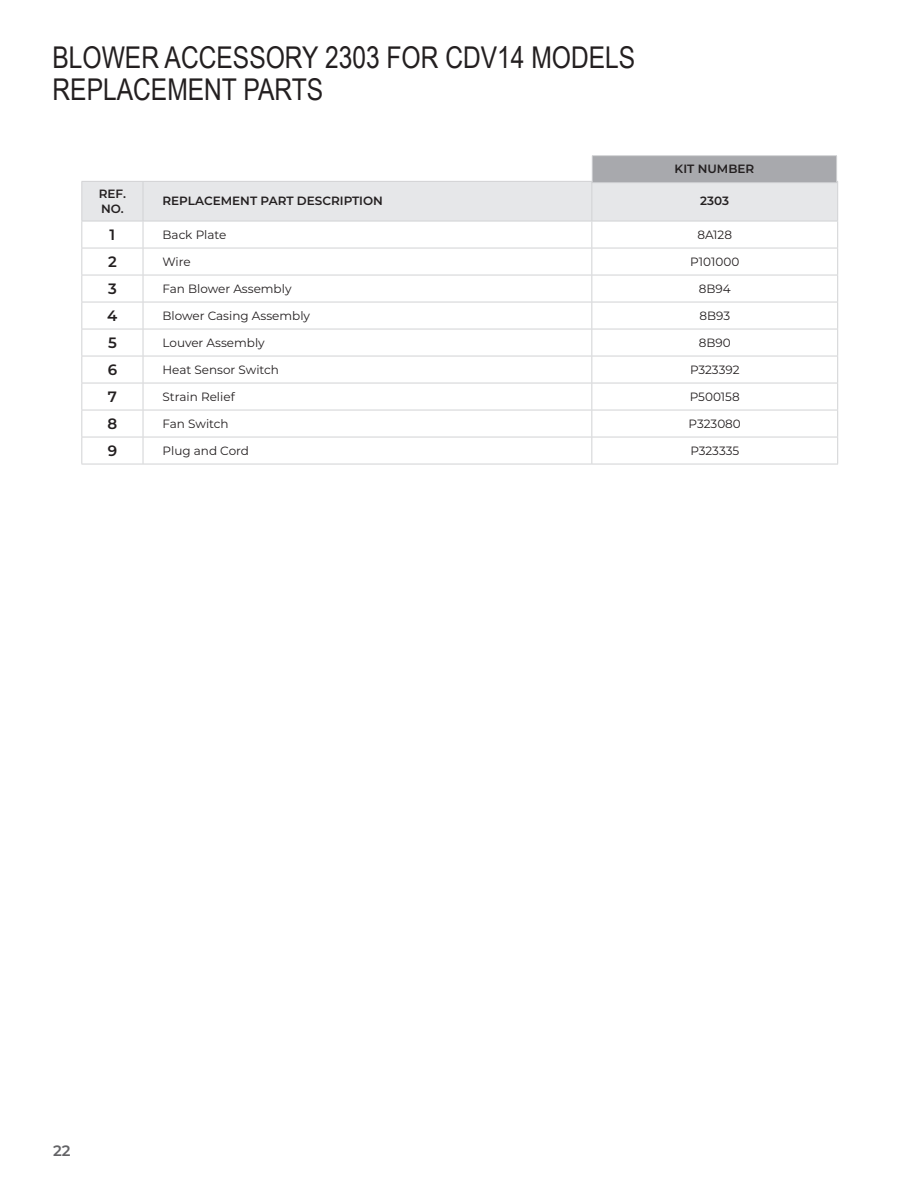
<style>
.page{position:relative;width:918px;height:1188px;background:#fff}
.page>*{position:absolute;margin:0;border:0;box-sizing:border-box;transform-origin:0 0}
.t1{font:30px/31.5px "Arial Narrow";color:#231f20}
.t2{font:600 15px "Montserrat";color:#231f20}
.t3{font:600 15px "Montserrat";color:#636366}
.t4{font:12px "Montserrat";color:#231f20}
.t5{font:600 12px/14.4px "Montserrat";color:#231f20}
</style>
<div class="page">
<hr style="left:81px;top:464px;width:62px;height:1px;background:#d1d2d4">
<hr style="left:143px;top:464px;width:449px;height:1px;background:#d1d2d4">
<hr style="left:592px;top:464px;width:246px;height:1px;background:#d1d2d4">
<hr style="left:592px;top:155px;width:245px;height:1px;background:#d1d2d4">
<svg style="left:81px;top:156px;width:757px;height:308px"></svg>
<hr style="left:592px;top:182px;width:245px;height:1px;background:#d1d2d4">
<h1 class="t1" style="left:52px;top:45px;width:584px">BLOWER ACCESSORY 2303 FOR CDV14 MODELS<br>REPLACEMENT PARTS</h1>
<p class="t5" style="left:675px;top:162px;width:81px">KIT NUMBER</p>
<p class="t5" style="left:99px;top:187px;width:29px">REF.<br>NO.</p>
<p class="t5" style="left:163px;top:194px;width:222px">REPLACEMENT PART DESCRIPTION</p>
<p class="t5" style="left:700px;top:194px;width:30px">2303</p>
<p class="t2" style="left:110px;top:226px;width:7px">1</p>
<p class="t4" style="left:163px;top:229px;width:65px">Back Plate</p>
<p class="t4" style="left:698px;top:229px;width:36px">8A128</p>
<p class="t2" style="left:108px;top:253px;width:10px">2</p>
<p class="t4" style="left:163px;top:256px;width:30px">Wire</p>
<p class="t4" style="left:690px;top:256px;width:51px">P101000</p>
<p class="t2" style="left:108px;top:280px;width:10px">3</p>
<p class="t4" style="left:163px;top:283px;width:131px">Fan Blower Assembly</p>
<p class="t4" style="left:699px;top:283px;width:33px">8B94</p>
<p class="t2" style="left:107px;top:307px;width:12px">4</p>
<p class="t4" style="left:163px;top:310px;width:149px">Blower Casing Assembly</p>
<p class="t4" style="left:699px;top:310px;width:32px">8B93</p>
<p class="t2" style="left:108px;top:334px;width:10px">5</p>
<p class="t4" style="left:163px;top:337px;width:104px">Louver Assembly</p>
<p class="t4" style="left:699px;top:337px;width:33px">8B90</p>
<p class="t2" style="left:108px;top:361px;width:11px">6</p>
<p class="t4" style="left:163px;top:364px;width:118px">Heat Sensor Switch</p>
<p class="t4" style="left:690px;top:364px;width:51px">P323392</p>
<p class="t2" style="left:108px;top:388px;width:11px">7</p>
<p class="t4" style="left:163px;top:391px;width:74px">Strain Relief</p>
<p class="t4" style="left:690px;top:391px;width:51px">P500158</p>
<p class="t2" style="left:108px;top:415px;width:11px">8</p>
<p class="t4" style="left:163px;top:418px;width:68px">Fan Switch</p>
<p class="t4" style="left:689px;top:418px;width:54px">P323080</p>
<p class="t2" style="left:108px;top:442px;width:11px">9</p>
<p class="t4" style="left:163px;top:445px;width:88px">Plug and Cord</p>
<p class="t4" style="left:690px;top:445px;width:50px">P323335</p>
<p class="t3" style="left:53px;top:1142px;width:19px">22</p>
</div>
